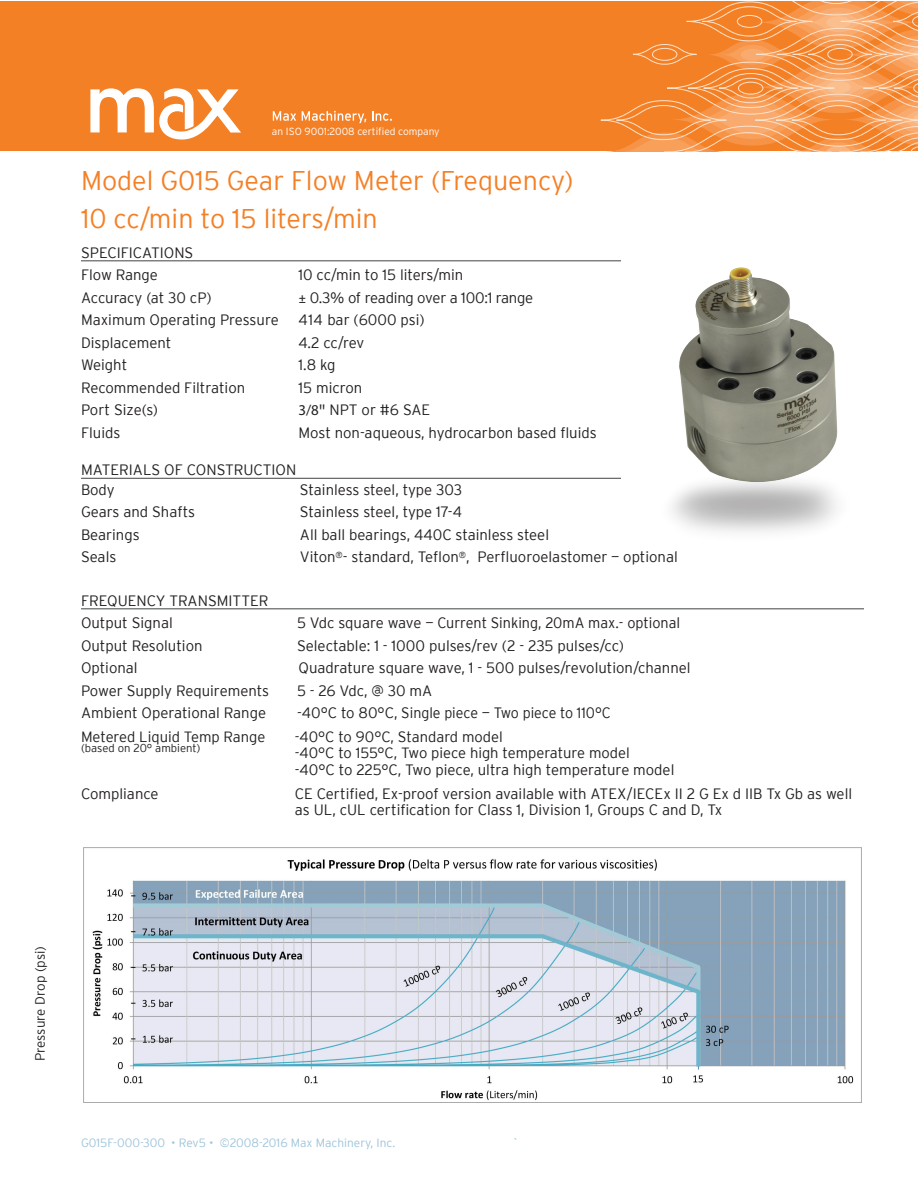
<style>
.page{position:relative;width:918px;height:1188px;background:#fff}
.page>*{position:absolute;margin:0;border:0;box-sizing:border-box;transform-origin:0 0}
.Model___spec_title{font:300 27px "Interstate";color:#f48026}
.Spec_Body_Text{font:300 15px "Interstate";color:#231f20}
.spec_subheader_line{font:300 15px "Interstate";color:#231f20}
.t1{font:300 14.85px "Interstate";color:#231f20}
.t2{font:300 13.5px "Interstate";letter-spacing:-.005em;color:#231f20}
.t3{font:300 12px "Interstate";color:#9ec4da}
.t4{font:300 11.4px "Interstate";color:#231f20}
.t5{font:300 10.35px "Interstate";color:#fff}
.s1{font-family:"Trebuchet MS";font-weight:400}
.s2{font-family:"Myriad Pro";font-weight:400}
</style>
<div class="page">
<div style="left:0;top:1px;width:917px;height:150px;background:#f48026"></div>
<svg style="left:600px;top:1px;width:317px;height:150px"></svg>
<svg style="left:273px;top:111px;width:23px;height:10px"></svg>
<svg style="left:302px;top:111px;width:64px;height:12px"></svg>
<svg style="left:372px;top:111px;width:20px;height:10px"></svg>
<svg style="left:90px;top:88px;width:151px;height:52px"></svg>
<img style="left:83px;top:848px;width:779px;height:255px">
<hr style="left:81px;top:260px;width:540px;height:1px;background:#57585a">
<hr style="left:81px;top:478px;width:540px;height:1px;background:#57585a">
<hr style="left:81px;top:608px;width:783px;height:1px;background:#57585a">
<img style="left:679px;top:267px;width:159px;height:218px">
<p class="t5" style="left:272px;top:125px;width:169px">an ISO 9001:2008 certified company</p>
<p class="Model___spec_title" style="left:81px;top:165px;width:494px">Model G015 Gear Flow Meter (Frequency)</p>
<p class="Model___spec_title" style="left:81px;top:204px;width:298px">10 cc/min to 15 liters/min</p>
<p class="spec_subheader_line" style="left:81px;top:244px;width:114px">SPECIFICATIONS</p>
<p class="Spec_Body_Text" style="left:81px;top:267px;width:79px">Flow Range</p>
<p class="Spec_Body_Text" style="left:299px;top:267px;width:166px">10 cc/min to 15 liters/min</p>
<p class="Spec_Body_Text" style="left:81px;top:289px;width:132px">Accuracy (at 30 cP)</p>
<p class="Spec_Body_Text" style="left:298px;top:289px;width:236px"><span class="s1">±</span> 0.3% of reading over a 100:1 range</p>
<p class="Spec_Body_Text" style="left:81px;top:312px;width:199px">Maximum Operating Pressure</p>
<p class="Spec_Body_Text" style="left:299px;top:312px;width:128px">414 bar (6000 psi)</p>
<p class="Spec_Body_Text" style="left:81px;top:334px;width:92px">Displacement</p>
<p class="Spec_Body_Text" style="left:299px;top:334px;width:67px">4.2 cc/rev</p>
<p class="Spec_Body_Text" style="left:81px;top:357px;width:48px">Weight</p>
<p class="Spec_Body_Text" style="left:299px;top:357px;width:39px">1.8 kg</p>
<p class="Spec_Body_Text" style="left:81px;top:379px;width:166px">Recommended Filtration</p>
<p class="Spec_Body_Text" style="left:299px;top:379px;width:65px">15 micron</p>
<p class="Spec_Body_Text" style="left:81px;top:402px;width:79px">Port Size(s)</p>
<p class="Spec_Body_Text" style="left:298px;top:402px;width:133px"><span class="s2">3/8</span>" NPT or #6 SAE</p>
<p class="Spec_Body_Text" style="left:81px;top:424px;width:41px">Fluids</p>
<p class="Spec_Body_Text" style="left:299px;top:424px;width:300px">Most non-aqueous, hydrocarbon based fluids</p>
<p class="spec_subheader_line" style="left:81px;top:462px;width:217px">MATERIALS OF CONSTRUCTION</p>
<p class="Spec_Body_Text" style="left:81px;top:481px;width:35px">Body</p>
<p class="Spec_Body_Text" style="left:300px;top:481px;width:164px">Stainless steel, type 303</p>
<p class="Spec_Body_Text" style="left:81px;top:504px;width:116px">Gears and Shafts</p>
<p class="Spec_Body_Text" style="left:300px;top:504px;width:164px">Stainless steel, type 17-4</p>
<p class="Spec_Body_Text" style="left:81px;top:526px;width:60px">Bearings</p>
<p class="Spec_Body_Text" style="left:300px;top:526px;width:251px">All ball bearings, 440C stainless steel</p>
<p class="Spec_Body_Text" style="left:81px;top:549px;width:37px">Seals</p>
<p class="Spec_Body_Text" style="left:300px;top:549px;width:379px">Viton<sup>®</sup>- standard, Teflon<sup>®</sup>, Perfluoroelastomer — optional</p>
<p class="spec_subheader_line" style="left:81px;top:592px;width:189px">FREQUENCY TRANSMITTER</p>
<p class="Spec_Body_Text" style="left:81px;top:615px;width:93px">Output Signal</p>
<p class="Spec_Body_Text" style="left:297px;top:615px;width:385px">5 Vdc square wave — Current Sinking, 20mA max.- optional</p>
<p class="Spec_Body_Text" style="left:81px;top:637px;width:123px">Output Resolution</p>
<p class="Spec_Body_Text" style="left:297px;top:637px;width:329px">Selectable: 1 - 1000 pulses/rev (2 - 235 pulses/cc)</p>
<p class="Spec_Body_Text" style="left:81px;top:660px;width:58px">Optional</p>
<p class="Spec_Body_Text" style="left:299px;top:660px;width:394px">Quadrature square wave, 1 - 500 pulses/revolution/channel</p>
<p class="Spec_Body_Text" style="left:81px;top:682px;width:190px">Power Supply Requirements</p>
<p class="Spec_Body_Text" style="left:297px;top:682px;width:137px">5 - 26 Vdc, @ 30 mA</p>
<p class="Spec_Body_Text" style="left:81px;top:705px;width:187px">Ambient Operational Range</p>
<p class="Spec_Body_Text" style="left:297px;top:705px;width:315px">-40°C to 80°C, Single piece — Two piece to 110°C</p>
<p class="t1" style="left:81px;top:728px;width:186px">Metered Liquid Temp Range</p>
<p class="t1" style="left:295px;top:728px;width:209px">-40°C to 90°C, Standard model</p>
<p class="t4" style="left:81px;top:741px;width:121px">(based on 20° ambient)</p>
<p class="t1" style="left:295px;top:745px;width:336px">-40°C to 155°C, Two piece high temperature model</p>
<p class="Spec_Body_Text" style="left:295px;top:762px;width:381px">-40°C to 225°C, Two piece, ultra high temperature model</p>
<p class="Spec_Body_Text" style="left:81px;top:785px;width:79px">Compliance</p>
<p class="Spec_Body_Text" style="left:295px;top:785px;width:559px">CE Certified, Ex-proof version available with ATEX/IECEx II 2 G Ex d IIB Tx Gb as well</p>
<p class="Spec_Body_Text" style="left:295px;top:801px;width:429px">as UL, cUL certification for Class 1, Division 1, Groups C and D, Tx</p>
<p class="t2" style="left:33px;top:1061px;width:117px;rotate:-90deg">Pressure Drop (psi)</p>
<p class="t3" style="left:81px;top:1136px;width:316px">G015F-000-300 • Rev5 • ©2008-2016 Max Machinery, Inc.</p>
<p class="t3" style="left:513px;top:1136px;width:7px">`</p>
</div>
